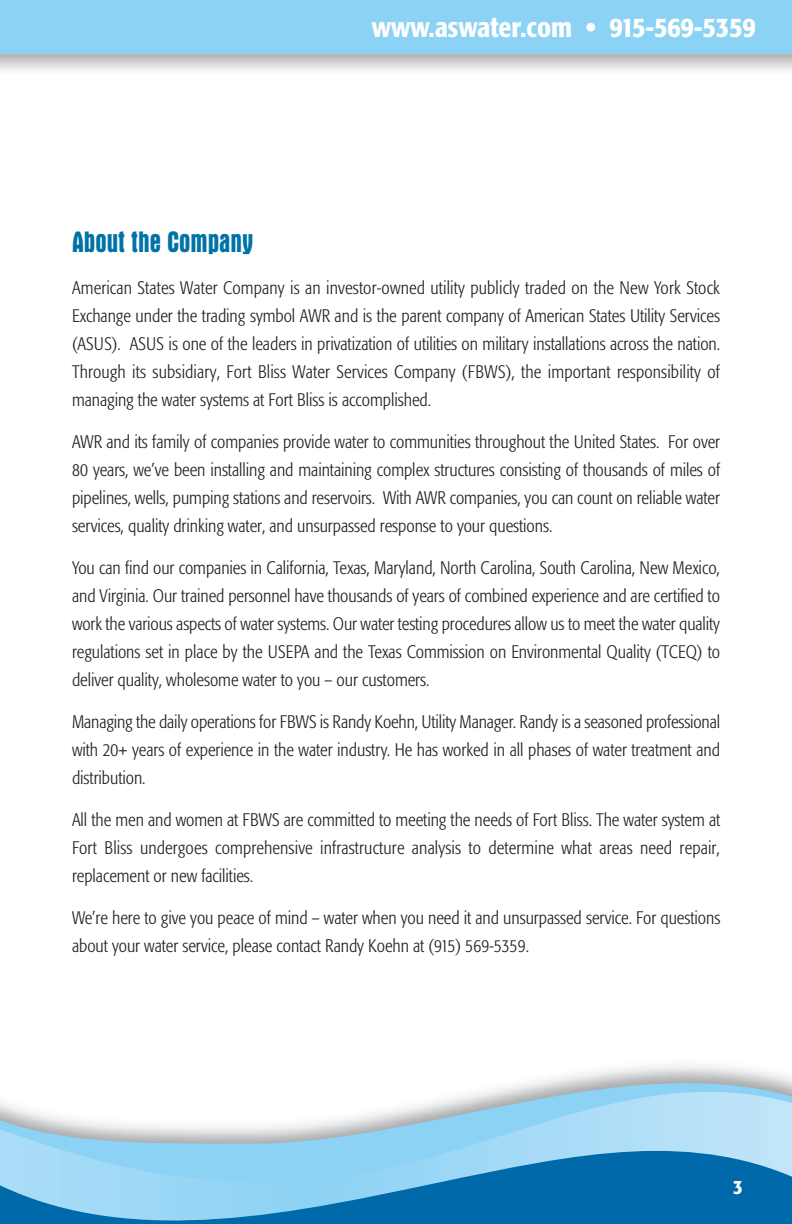
<style>
.page{position:relative;width:792px;height:1224px;background:#fff}
.page>*{position:absolute;margin:0;border:0;box-sizing:border-box;transform-origin:0 0}
.t1{font:700 condensed 30px "Aurora BT";color:#0072a6;scale:.9 1}
.t2{font:500 condensed 28px "Formata";color:#fff}
.t3{font:500 condensed 20px "Formata";color:#fff}
.t4{font:300 condensed 18px/28px "Formata";color:#231f20;text-align:justify}
</style>
<div class="page">
<div style="left:0;top:0;width:792px;height:54px;background:#8bd2f4"></div>
<svg style="left:0;top:1065px;width:792px;height:50px"></svg>
<svg style="left:0;top:1115px;width:792px;height:109px;background:#6eb2d9"></svg>
<h2 class="t2" style="left:372px;top:15px;width:385px">www.aswater.com • 915-569-5359</h2>
<h1 class="t1" style="left:72px;top:230px;width:203px">About the Company</h1>
<p class="t4" style="left:72px;top:275px;width:650px">American States Water Company is an investor-owned utility publicly traded on the New York Stock Exchange under the trading symbol AWR and is the parent company of American States Utility Services (ASUS). ASUS is one of the leaders in privatization of utilities on military installations across the nation.<br>Through its subsidiary, Fort Bliss Water Services Company (FBWS), the important responsibility of managing the water systems at Fort Bliss is accomplished.</p>
<p class="t4" style="left:72px;top:429px;width:650px">AWR and its family of companies provide water to communities throughout the United States. For over 80 years, we’ve been installing and maintaining complex structures consisting of thousands of miles of pipelines, wells, pumping stations and reservoirs. With AWR companies, you can count on reliable water services, quality drinking water, and unsurpassed response to your questions.</p>
<p class="t4" style="left:72px;top:555px;width:650px">You can find our companies in California, Texas, Maryland, North Carolina, South Carolina, New Mexico, and Virginia. Our trained personnel have thousands of years of combined experience and are certified to work the various aspects of water systems. Our water testing procedures allow us to meet the water quality regulations set in place by the USEPA and the Texas Commission on Environmental Quality (TCEQ) to deliver quality, wholesome water to you – our customers.</p>
<p class="t4" style="left:72px;top:709px;width:650px">Managing the daily operations for FBWS is Randy Koehn, Utility Manager. Randy is a seasoned professional with 20+ years of experience in the water industry. He has worked in all phases of water treatment and distribution.</p>
<p class="t4" style="left:72px;top:807px;width:650px">All the men and women at FBWS are committed to meeting the needs of Fort Bliss. The water system at Fort Bliss undergoes comprehensive infrastructure analysis to determine what areas need repair, replacement or new facilities.</p>
<p class="t4" style="left:72px;top:905px;width:650px">We’re here to give you peace of mind – water when you need it and unsurpassed service. For questions about your water service, please contact Randy Koehn at (915) 569-5359.</p>
<p class="t3" style="left:733px;top:1179px;width:11px">3</p>
</div>
